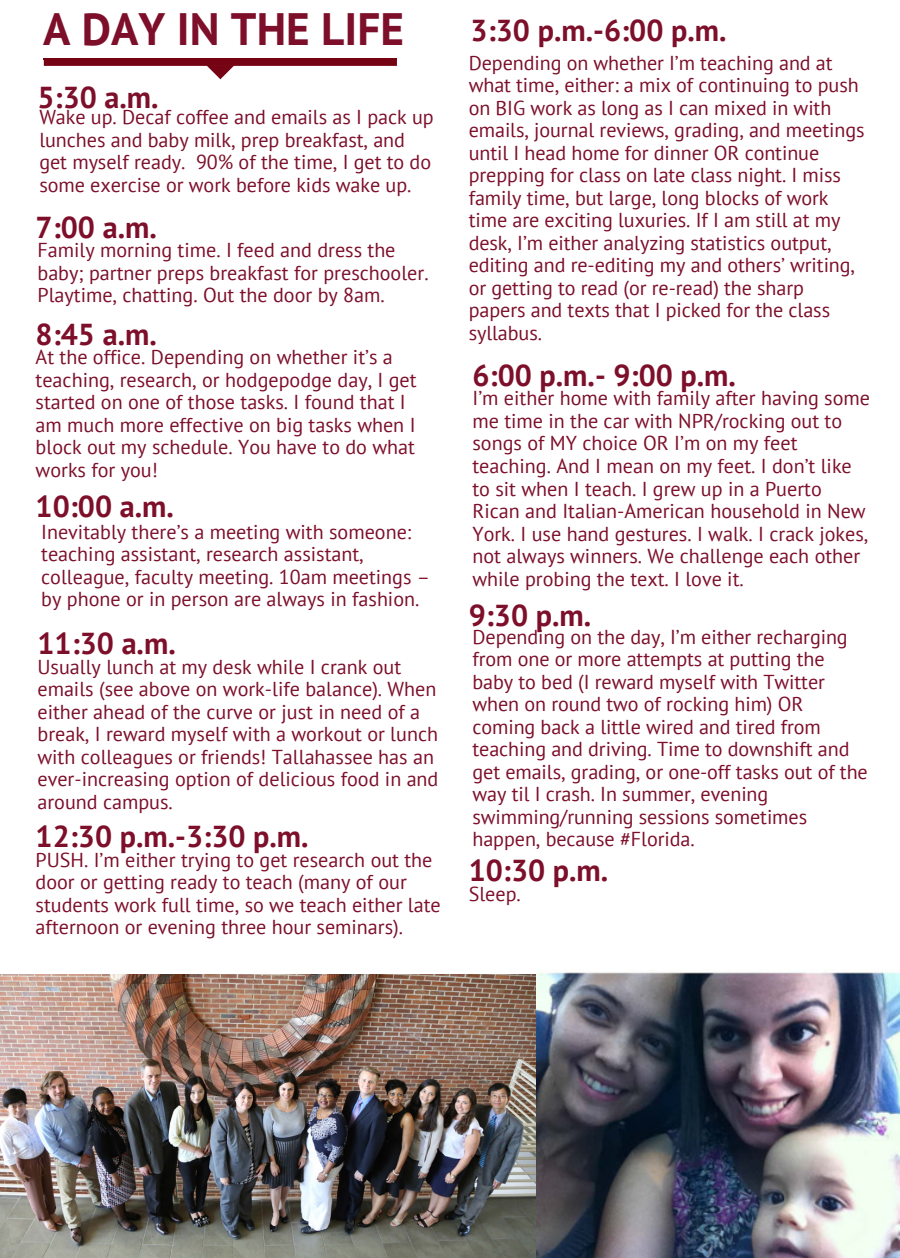
<style>
.page{position:relative;width:900px;height:1258px;background:#fff}
.page>*{position:absolute;margin:0;border:0;box-sizing:border-box;transform-origin:0 0}
.t1{font:700 45.25px "PT Sans";color:#7d0f2a}
.t2{font:700 30.25px "PT Sans";color:#7d0f2a}
.t3{font:20px/22.5px "PT Sans";color:#7d0f2a}
</style>
<div class="page">
<img style="left:0;top:974px;width:536px;height:284px">
<svg style="left:44px;top:60px;width:353px;height:19px"></svg>
<hr style="left:44px;top:58px;width:353px;height:2px;background:#760314">
<img style="left:536px;top:970px;width:364px;height:288px">
<h1 class="t1" style="left:43px;top:-1px;width:362px">A DAY IN THE LIFE</h1>
<h2 class="t2" style="left:38px;top:77px;width:123px">5:30 a.m.</h2>
<p class="t3" style="left:39px;top:105px;width:396px">Wake up. Decaf coffee and emails as I pack up lunches and baby milk, prep breakfast, and get myself ready. 90% of the time, I get to do some exercise or work before kids wake up.</p>
<h2 class="t2" style="left:36px;top:207px;width:123px">7:00 a.m.</h2>
<p class="t3" style="left:38px;top:239px;width:393px">Family morning time. I feed and dress the baby; partner preps breakfast for preschooler.<br>Playtime, chatting. Out the door by 8am.</p>
<h2 class="t2" style="left:36px;top:314px;width:123px">8:45 a.m.</h2>
<p class="t3" style="left:36px;top:345px;width:383px">At the office. Depending on whether it’s a teaching, research, or hodgepodge day, I get started on one of those tasks. I found that I am much more effective on big tasks when I block out my schedule. You have to do what works for you!</p>
<h2 class="t2" style="left:36px;top:486px;width:140px">10:00 a.m.</h2>
<p class="t3" style="left:41px;top:520px;width:390px">Inevitably there’s a meeting with someone: teaching assistant, research assistant, colleague, faculty meeting. 10am meetings – by phone or in person are always in fashion.</p>
<h2 class="t2" style="left:38px;top:623px;width:140px">11:30 a.m.</h2>
<p class="t3" style="left:38px;top:655px;width:402px">Usually lunch at my desk while I crank out emails (see above on work-life balance). When either ahead of the curve or just in need of a break, I reward myself with a workout or lunch with colleagues or friends! Tallahassee has an ever-increasing option of delicious food in and around campus.</p>
<h2 class="t2" style="left:36px;top:816px;width:275px">12:30 p.m.-3:30 p.m.</h2>
<p class="t3" style="left:36px;top:848px;width:407px">PUSH. I’m either trying to get research out the door or getting ready to teach (many of our students work full time, so we teach either late afternoon or evening three hour seminars).</p>
<h2 class="t2" style="left:471px;top:10px;width:257px">3:30 p.m.-6:00 p.m.</h2>
<p class="t3" style="left:469px;top:51px;width:397px">Depending on whether I’m teaching and at what time, either: a mix of continuing to push on BIG work as long as I can mixed in with emails, journal reviews, grading, and meetings until I head home for dinner OR continue prepping for class on late class night. I miss family time, but large, long blocks of work time are exciting luxuries. If I am still at my desk, I’m either analyzing statistics output, editing and re-editing my and others’ writing, or getting to read (or re-read) the sharp papers and texts that I picked for the class syllabus.</p>
<h2 class="t2" style="left:472px;top:355px;width:265px">6:00 p.m.- 9:00 p.m.</h2>
<p class="t3" style="left:472px;top:387px;width:399px">I’m either home with family after having some me time in the car with NPR/rocking out to songs of MY choice OR I’m on my feet teaching. And I mean on my feet. I don’t like to sit when I teach. I grew up in a Puerto Rican and Italian-American household in New York. I use hand gestures. I walk. I crack jokes, not always winners. We challenge each other while probing the text. I love it.</p>
<h2 class="t2" style="left:469px;top:595px;width:124px">9:30 p.m.</h2>
<p class="t3" style="left:472px;top:625px;width:397px">Depending on the day, I’m either recharging from one or more attempts at putting the baby to bed (I reward myself with Twitter when on round two of rocking him) OR coming back a little wired and tired from teaching and driving. Time to downshift and get emails, grading, or one-off tasks out of the way til I crash. In summer, evening swimming/running sessions sometimes happen, because #Florida.</p>
<h2 class="t2" style="left:469px;top:850px;width:141px">10:30 p.m.</h2>
<p class="t3" style="left:469px;top:882px;width:54px">Sleep.</p>
</div>
